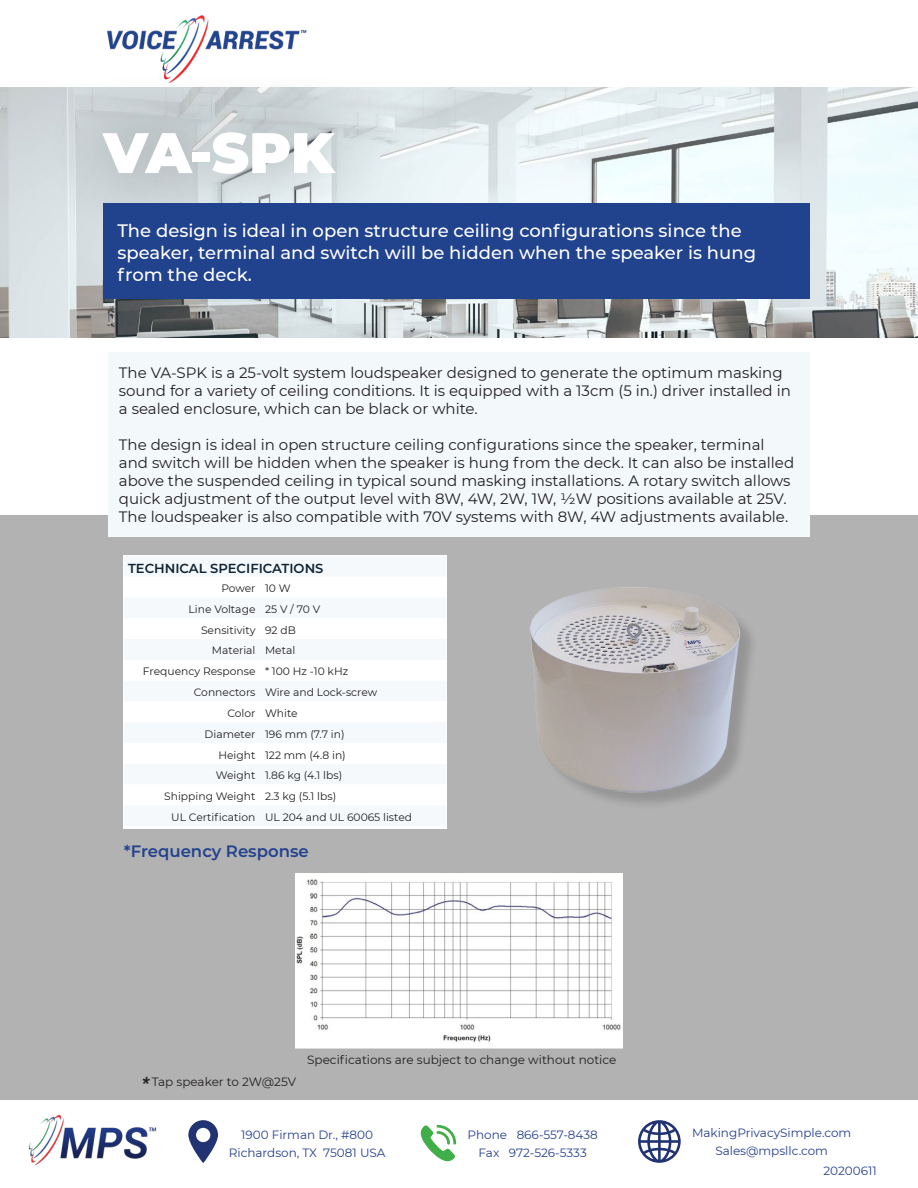
<style>
.page{position:relative;width:918px;height:1188px;background:#fff}
.page>*{position:absolute;margin:0;border:0;box-sizing:border-box;transform-origin:0 0}
.t1{font:900 57px "Montserrat";color:#fff}
.t2{font:italic 21px "Roboto";color:#231f20}
.Normal_text{font:500 18px/21.6px "Montserrat";color:#fff}
.t3{font:600 16.5px "Montserrat";color:#23428e}
.Normal_text-2{font:15px/18px "Montserrat";color:#231f20}
.t4{font:600 13.05px "Montserrat";color:#112433}
.t5{font:12px/18px "Montserrat";color:#253f8e;text-align:center}
.Normal_text-3{font:12px "Montserrat";color:#231f20}
.t6{font:10.8px "Montserrat";color:#231f20}
</style>
<div class="page">
<img style="left:28px;top:1114px;width:129px;height:52px">
<svg style="left:188px;top:1120px;width:30px;height:43px"></svg>
<svg style="left:638px;top:1120px;width:43px;height:43px"></svg>
<svg style="left:421px;top:1125px;width:35px;height:36px"></svg>
<img style="left:0;top:87px;width:918px;height:251px">
<div style="left:0;top:515px;width:918px;height:584px;background:#b2b2b2"></div>
<img style="left:107px;top:15px;width:200px;height:52px">
<div style="left:108px;top:353px;width:702px;height:184px;background:#f3f8fb"></div>
<img style="left:295px;top:873px;width:328px;height:176px">
<img style="left:529px;top:587px;width:223px;height:214px">
<div style="left:124px;top:556px;width:322px;height:270px;background:#f5f9fc"></div>
<svg style="left:124px;top:577px;width:322px;height:228px;background:#fafcfd"></svg>
<div style="left:43px;top:67px;width:351px;height:172px;background:#231f20;opacity:.5"></div>
<div style="left:103px;top:203px;width:707px;height:96px;background:#21428d"></div>
<p class="t1" style="left:103px;top:110px;width:233px">VA-SPK</p>
<p class="Normal_text" style="left:117px;top:219px;width:640px">The design is ideal in open structure ceiling configurations since the speaker, terminal and switch will be hidden when the speaker is hung from the deck.</p>
<p class="Normal_text-2" style="left:119px;top:363px;width:673px">The VA-SPK is a 25-volt system loudspeaker designed to generate the optimum masking sound for a variety of ceiling conditions. It is equipped with a 13cm (5 in.) driver installed in a sealed enclosure, which can be black or white.</p>
<p class="Normal_text-2" style="left:119px;top:435px;width:677px">The design is ideal in open structure ceiling configurations since the speaker, terminal and switch will be hidden when the speaker is hung from the deck. It can also be installed above the suspended ceiling in typical sound masking installations. A rotary switch allows quick adjustment of the output level with 8W, 4W, 2W, 1W, ½W positions available at 25V.<br>The loudspeaker is also compatible with 70V systems with 8W, 4W adjustments available.</p>
<p class="t4" style="left:128px;top:559px;width:197px">TECHNICAL SPECIFICATIONS</p>
<p class="t6" style="left:221px;top:581px;width:36px">Power</p>
<p class="t6" style="left:265px;top:581px;width:27px">10 W</p>
<p class="t6" style="left:189px;top:602px;width:68px">Line Voltage</p>
<p class="t6" style="left:265px;top:602px;width:57px">25 V / 70 V</p>
<p class="t6" style="left:201px;top:623px;width:56px">Sensitivity</p>
<p class="t6" style="left:265px;top:623px;width:32px">92 dB</p>
<p class="t6" style="left:212px;top:643px;width:45px">Material</p>
<p class="t6" style="left:265px;top:643px;width:32px">Metal</p>
<p class="t6" style="left:143px;top:664px;width:114px">Frequency Response</p>
<p class="t6" style="left:265px;top:664px;width:85px">* 100 Hz -10 kHz</p>
<p class="t6" style="left:194px;top:685px;width:63px">Connectors</p>
<p class="t6" style="left:265px;top:685px;width:114px">Wire and Lock-screw</p>
<p class="t6" style="left:227px;top:706px;width:30px">Color</p>
<p class="t6" style="left:265px;top:706px;width:34px">White</p>
<p class="t6" style="left:205px;top:726px;width:52px">Diameter</p>
<p class="t6" style="left:265px;top:726px;width:81px">196 mm (7.7 in)</p>
<p class="t6" style="left:218px;top:747px;width:39px">Height</p>
<p class="t6" style="left:265px;top:747px;width:82px">122 mm (4.8 in)</p>
<p class="t6" style="left:216px;top:768px;width:41px">Weight</p>
<p class="t6" style="left:265px;top:768px;width:79px">1.86 kg (4.1 lbs)</p>
<p class="t6" style="left:164px;top:789px;width:93px">Shipping Weight</p>
<p class="t6" style="left:265px;top:789px;width:73px">2.3 kg (5.1 lbs)</p>
<p class="t6" style="left:171px;top:810px;width:86px">UL Certification</p>
<p class="t6" style="left:265px;top:810px;width:149px">UL 204 and UL 60065 listed</p>
<p class="t3" style="left:124px;top:839px;width:186px">*Frequency Response</p>
<p class="t2" style="left:141px;top:1066px;width:11px">*</p>
<p class="Normal_text-3" style="left:152px;top:1074px;width:146px">Tap speaker to 2W@25V</p>
<p class="Normal_text-3" style="left:307px;top:1052px;width:311px">Specifications are subject to change without notice</p>
<p class="t5" style="left:229px;top:1125px;width:158px">1900 Firman Dr., #800<br>Richardson, TX 75081 USA</p>
<p class="t5" style="left:468px;top:1125px;width:132px">Phone 866-557-8438<br>Fax 972-526-5333</p>
<p class="t5" style="left:692px;top:1124px;width:161px">MakingPrivacySimple.com<br>Sales@mpsllc.com</p>
<p class="t5" style="left:823px;top:1161px;width:55px">20200611</p>
</div>
